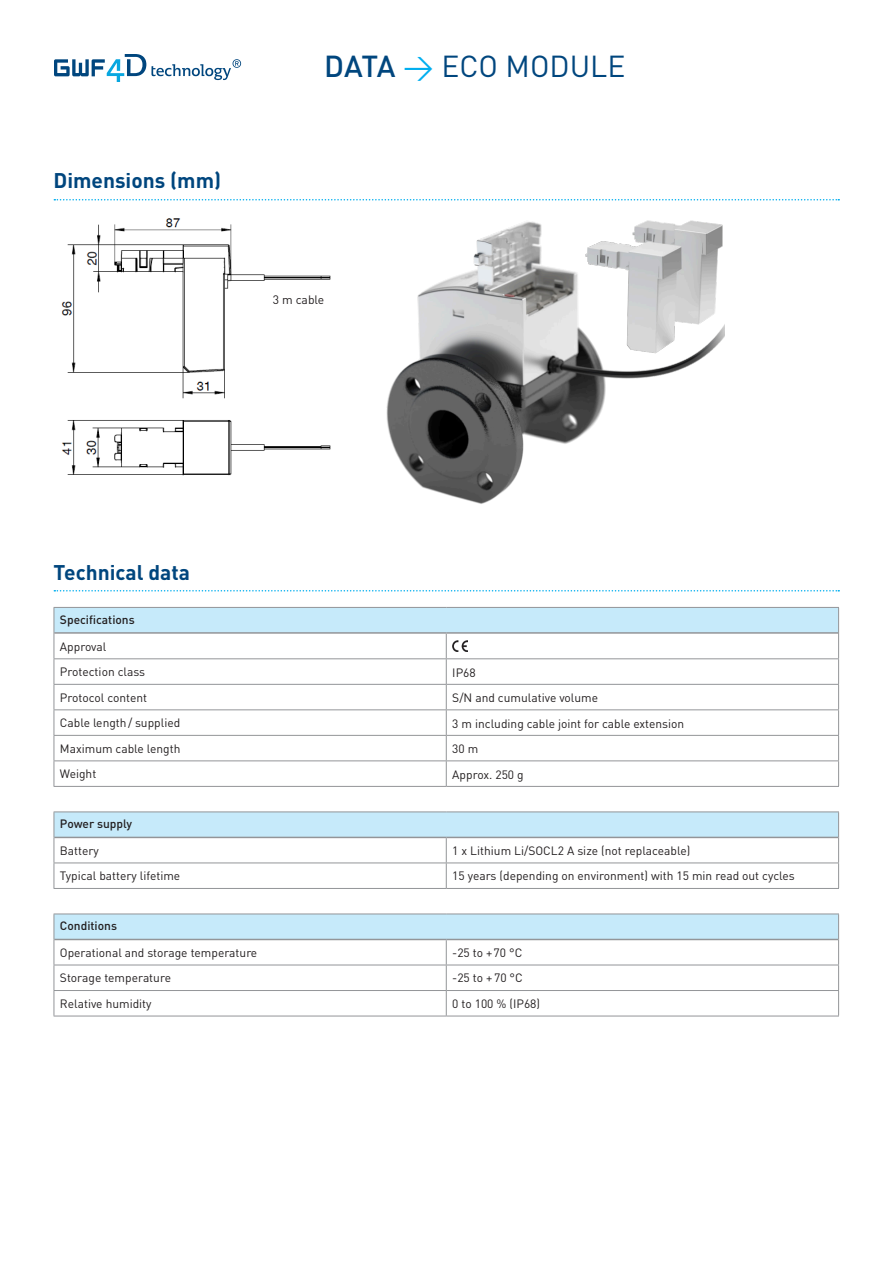
<style>
.page{position:relative;width:893px;height:1263px;background:#fff}
.page>*{position:absolute;margin:0;border:0;box-sizing:border-box;transform-origin:0 0}
.t1{font:30px "DIN Pro";color:#00467e}
.t2{font:700 21px "DIN Pro";color:#00467e}
.t3{font:12.15px "DIN Pro";letter-spacing:-.005em;color:#231f20}
.t4{font:12px/25.5px "DIN Pro";color:#231f20}
.t5{font:500 12px "DIN Pro";color:#231f20}
.s1{font-weight:500}
.s2{color:#00aeef}
</style>
<div class="page">
<svg style="left:54px;top:54px;width:187px;height:28px"></svg>
<img style="left:386px;top:220px;width:339px;height:284px">
<svg style="left:54px;top:199px;width:785px;height:1px"></svg>
<img style="left:61px;top:218px;width:270px;height:258px">
<div style="left:262px;top:355px;width:48px;height:22px;background:#fff"></div>
<svg style="left:54px;top:590px;width:785px;height:1px"></svg>
<svg style="left:55px;top:608px;width:783px;height:331px"></svg>
<hr style="left:54px;top:607px;width:392px;height:1px;background:#939598">
<hr style="left:446px;top:607px;width:393px;height:1px;background:#939598">
<hr style="left:54px;top:658px;width:392px;height:1px;background:#939598">
<hr style="left:446px;top:658px;width:393px;height:1px;background:#939598">
<hr style="left:54px;top:684px;width:392px;height:1px;background:#939598">
<hr style="left:446px;top:684px;width:393px;height:1px;background:#939598">
<hr style="left:54px;top:709px;width:392px;height:1px;background:#939598">
<hr style="left:446px;top:709px;width:393px;height:1px;background:#939598">
<hr style="left:54px;top:735px;width:392px;height:1px;background:#939598">
<hr style="left:446px;top:735px;width:393px;height:1px;background:#939598">
<hr style="left:54px;top:760px;width:392px;height:1px;background:#939598">
<svg style="left:54px;top:608px;width:1px;height:178px"></svg>
<hr style="left:446px;top:760px;width:393px;height:1px;background:#939598">
<svg style="left:446px;top:634px;width:1px;height:152px"></svg>
<hr style="left:54px;top:786px;width:392px;height:1px;background:#939598">
<hr style="left:446px;top:786px;width:393px;height:1px;background:#939598">
<hr style="left:54px;top:811px;width:392px;height:1px;background:#939598">
<hr style="left:446px;top:811px;width:393px;height:1px;background:#939598">
<hr style="left:54px;top:862px;width:392px;height:1px;background:#939598">
<svg style="left:54px;top:812px;width:1px;height:76px"></svg>
<hr style="left:446px;top:862px;width:393px;height:1px;background:#939598">
<svg style="left:446px;top:838px;width:1px;height:50px"></svg>
<svg style="left:838px;top:812px;width:1px;height:76px"></svg>
<hr style="left:54px;top:888px;width:392px;height:1px;background:#939598">
<hr style="left:446px;top:888px;width:393px;height:1px;background:#939598">
<hr style="left:54px;top:913px;width:392px;height:1px;background:#939598">
<hr style="left:446px;top:913px;width:393px;height:1px;background:#939598">
<hr style="left:54px;top:965px;width:392px;height:1px;background:#939598">
<hr style="left:446px;top:965px;width:393px;height:1px;background:#939598">
<hr style="left:54px;top:990px;width:392px;height:1px;background:#939598">
<svg style="left:54px;top:914px;width:1px;height:102px"></svg>
<hr style="left:446px;top:990px;width:393px;height:1px;background:#939598">
<svg style="left:446px;top:940px;width:1px;height:76px"></svg>
<svg style="left:838px;top:914px;width:1px;height:102px"></svg>
<hr style="left:54px;top:1016px;width:392px;height:1px;background:#939598">
<hr style="left:446px;top:1016px;width:393px;height:1px;background:#939598">
<hr style="left:54px;top:632px;width:392px;height:2px;background:#939598">
<hr style="left:54px;top:837px;width:392px;height:1px;background:#939598">
<hr style="left:446px;top:837px;width:392px;height:1px;background:#939598">
<hr style="left:54px;top:939px;width:392px;height:1px;background:#939598">
<hr style="left:446px;top:939px;width:392px;height:1px;background:#939598">
<svg style="left:838px;top:608px;width:1px;height:178px"></svg>
<hr style="left:446px;top:632px;width:392px;height:2px;background:#939598">
<img style="left:452px;top:641px;width:15px;height:10px">
<h2 class="t2" style="left:54px;top:166px;width:169px">Dimensions (mm)</h2>
<h1 class="t1" style="left:324px;top:46px;width:303px"><span class="s1">DATA</span> <span class="s2">→</span> ECO MODULE</h1>
<p class="t3" style="left:273px;top:291px;width:53px">3 m cable</p>
<h2 class="t2" style="left:54px;top:558px;width:138px">Technical data</h2>
<p class="t5" style="left:60px;top:611px;width:76px">Specifications</p>
<p class="t4" style="left:60px;top:633px;width:87px">Approval<br>Protection class</p>
<p class="t4" style="left:452px;top:659px;width:25px">IP68</p>
<p class="t4" style="left:60px;top:684px;width:89px">Protocol content</p>
<p class="t4" style="left:452px;top:684px;width:147px">S/N and cumulative volume</p>
<p class="t4" style="left:60px;top:710px;width:122px">Cable length/ supplied</p>
<p class="t4" style="left:452px;top:710px;width:234px">3 m including cable joint for cable extension</p>
<p class="t4" style="left:60px;top:735px;width:122px">Maximum cable length</p>
<p class="t4" style="left:452px;top:735px;width:28px">30 m</p>
<p class="t4" style="left:60px;top:761px;width:38px">Weight</p>
<p class="t4" style="left:452px;top:761px;width:73px">Approx. 250 g</p>
<p class="t5" style="left:60px;top:816px;width:74px">Power supply</p>
<p class="t4" style="left:60px;top:837px;width:40px">Battery</p>
<p class="t4" style="left:452px;top:837px;width:240px">1 x Lithium Li/SOCL2 A size (not replaceable)</p>
<p class="t4" style="left:60px;top:863px;width:122px">Typical battery lifetime</p>
<p class="t4" style="left:452px;top:863px;width:344px">15 years (depending on environment) with 15 min read out cycles</p>
<p class="t5" style="left:60px;top:918px;width:59px">Conditions</p>
<p class="t4" style="left:60px;top:939px;width:199px">Operational and storage temperature</p>
<p class="t4" style="left:452px;top:939px;width:72px">-25 to +70 °C</p>
<p class="t4" style="left:60px;top:965px;width:113px">Storage temperature</p>
<p class="t4" style="left:452px;top:965px;width:72px">-25 to + 70 °C</p>
<p class="t4" style="left:60px;top:990px;width:93px">Relative humidity</p>
<p class="t4" style="left:452px;top:990px;width:89px">0 to 100 % (IP68)</p>
</div>
